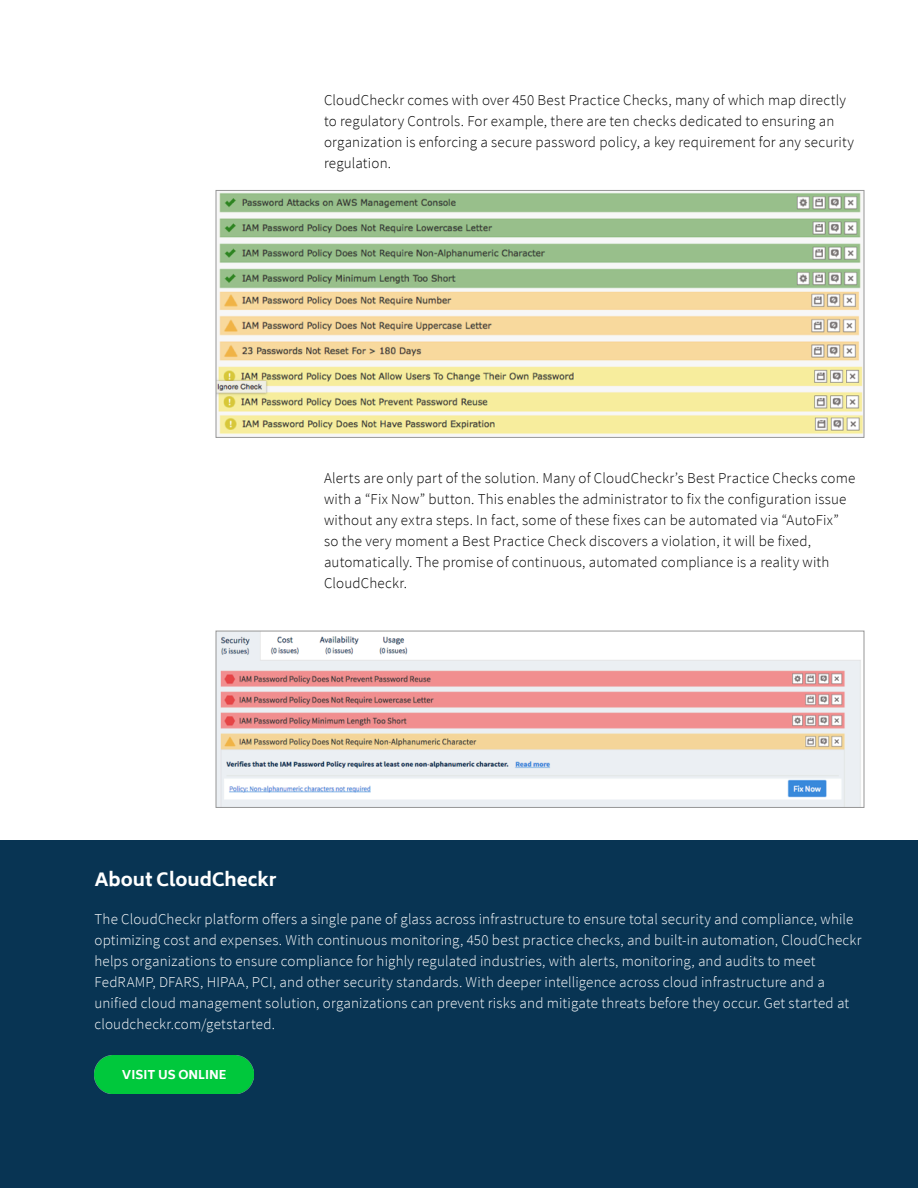
<style>
.page{position:relative;width:918px;height:1188px;background:#fff}
.page>*{position:absolute;margin:0;border:0;box-sizing:border-box;transform-origin:0 0}
.Header_1{font:800 18px "Biryani";letter-spacing:-.005em;color:#fff}
.Body_Copy{font:300 15px/21px "Source Sans Pro";letter-spacing:.01em;color:#000}
.Body_Copy-2{font:300 15px/21px "Source Sans Pro";letter-spacing:.01em;color:#fff}
.t1{font:800 12px "Biryani";color:#fff}
</style>
<div class="page">
<img style="left:218px;top:192px;width:644px;height:242px">
<div style="left:216px;top:190px;width:648px;height:248px;border:1px solid #969696"></div>
<img style="left:218px;top:633px;width:643px;height:173px">
<div style="left:216px;top:631px;width:648px;height:177px;border:1px solid #969696"></div>
<div style="left:0;top:840px;width:918px;height:348px;background:#083453"></div>
<div style="left:95px;top:1056px;width:159px;height:38px;background:#00c83c"></div>
<p class="Body_Copy" style="left:324px;top:90px;width:532px">CloudCheckr comes with over 450 Best Practice Checks, many of which map directly to regulatory Controls. For example, there are ten checks dedicated to ensuring an organization is enforcing a secure password policy, a key requirement for any security regulation.</p>
<p class="Body_Copy" style="left:324px;top:468px;width:533px">Alerts are only part of the solution. Many of CloudCheckr’s Best Practice Checks come with a “Fix Now” button. This enables the administrator to fix the configuration issue without any extra steps. In fact, some of these fixes can be automated via “AutoFix” so the very moment a Best Practice Check discovers a violation, it will be fixed, automatically. The promise of continuous, automated compliance is a reality with CloudCheckr.</p>
<p class="Header_1" style="left:94px;top:869px;width:184px">About CloudCheckr</p>
<p class="Body_Copy-2" style="left:94px;top:908px;width:769px">The CloudCheckr platform offers a single pane of glass across infrastructure to ensure total security and compliance, while optimizing cost and expenses. With continuous monitoring, 450 best practice checks, and built-in automation, CloudCheckr helps organizations to ensure compliance for highly regulated industries, with alerts, monitoring, and audits to meet FedRAMP, DFARS, HIPAA, PCI, and other security standards. With deeper intelligence across cloud infrastructure and a unified cloud management solution, organizations can prevent risks and mitigate threats before they occur. Get started at cloudcheckr.com/getstarted.</p>
<p class="t1" style="left:122px;top:1067px;width:106px">VISIT US ONLINE</p>
</div>
